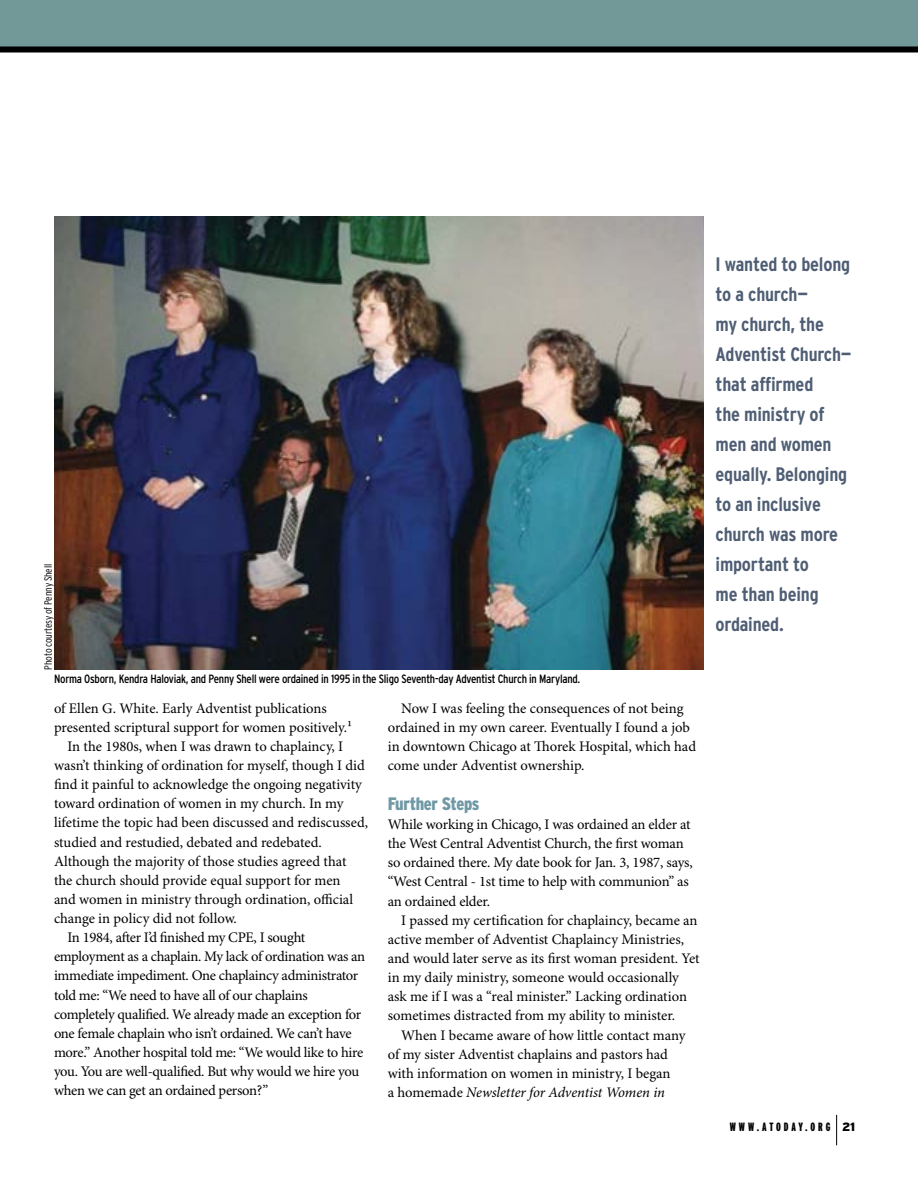
<style>
.page{position:relative;width:918px;height:1188px;background:#fff}
.page>*{position:absolute;margin:0;border:0;box-sizing:border-box;transform-origin:0 0}
.t1{font:700 condensed 19.5px/30px "Interstate";letter-spacing:-.01em;color:#4f5e74}
.t2{font:900 condensed 18px "Interstate";letter-spacing:-.02em;color:#7099a6}
.t3{font:14.7px/19.2px "Minion Pro";letter-spacing:-.01em;color:#000}
.t4{font:14.7px "Minion Pro";letter-spacing:-.03em;color:#000}
.t5{font:condensed 12px "Interstate";letter-spacing:-.02em;color:#000}
.t6{font:900 extra-condensed 12px "Interstate";letter-spacing:.245em;color:#000}
.t7{font:300 condensed 10.5px "Interstate";letter-spacing:-.02em;color:#000}
.s1{font-style:italic}
.s2{font-stretch:normal}
</style>
<div class="page">
<hr style="left:836px;top:1115px;width:1px;height:30px;background:#000">
<div style="left:0;top:0;width:918px;height:49px;background:#729897"></div>
<div style="left:0;top:46px;width:918px;height:6px;background:#000"></div>
<img style="left:54px;top:216px;width:650px;height:454px">
<p class="t7" style="left:42px;top:670px;width:107px;rotate:-90deg">Photo courtesy of Penny Shell</p>
<p class="t5" style="left:54px;top:672px;width:528px">Norma Osborn, Kendra Haloviak, and Penny Shell were ordained in 1995 in the Sligo Seventh-day Adventist Church in Maryland.</p>
<p class="t3" style="left:54px;top:699px;width:274px">of Ellen G. White. Early Adventist publications</p>
<p class="t3" style="left:54px;top:718px;width:300px">presented scriptural support for women positively.1</p>
<p class="t3" style="left:67px;top:737px;width:277px">In the 1980s, when I was drawn to chaplaincy, I</p>
<p class="t3" style="left:54px;top:756px;width:312px">wasn’t thinking of ordination for myself, though I did</p>
<p class="t3" style="left:54px;top:775px;width:310px">find it painful to acknowledge the ongoing negativity</p>
<p class="t3" style="left:54px;top:795px;width:291px">toward ordination of women in my church. In my</p>
<p class="t3" style="left:54px;top:814px;width:316px">lifetime the topic had been discussed and rediscussed,</p>
<p class="t3" style="left:54px;top:833px;width:269px">studied and restudied, debated and redebated.</p>
<p class="t3" style="left:54px;top:852px;width:294px">Although the majority of those studies agreed that</p>
<p class="t3" style="left:54px;top:871px;width:288px">the church should provide equal support for men</p>
<p class="t3" style="left:54px;top:890px;width:301px">and women in ministry through ordination, official</p>
<p class="t3" style="left:54px;top:909px;width:184px">change in policy did not follow.</p>
<p class="t3" style="left:67px;top:928px;width:239px">In 1984, after I’d finished my CPE, I sought</p>
<p class="t3" style="left:54px;top:948px;width:313px">employment as a chaplain. My lack of ordination was an</p>
<p class="t3" style="left:54px;top:967px;width:306px">immediate impediment. One chaplaincy administrator</p>
<p class="t3" style="left:54px;top:986px;width:255px">told me: “We need to have all of our chaplains</p>
<p class="t3" style="left:54px;top:1005px;width:309px">completely qualified. We already made an exception for</p>
<p class="t3" style="left:54px;top:1024px;width:299px">one female chaplain who isn’t ordained. We can’t have</p>
<p class="t4" style="left:54px;top:1043px;width:311px">more.” Another hospital told me: “We would like to hire</p>
<p class="t4" style="left:54px;top:1063px;width:307px">you. You are well-qualified. But why would we hire you</p>
<p class="t3" style="left:54px;top:1082px;width:216px">when we can get an ordained person?”</p>
<p class="t3" style="left:388px;top:699px;width:310px;text-indent:13px">Now I was feeling the consequences of not being ordained in my own career. Eventually I found a job in downtown Chicago at Thorek Hospital, which had come under Adventist ownership.</p>
<p class="t2" style="left:388px;top:794px;width:93px">Further Steps</p>
<p class="t3" style="left:388px;top:815px;width:307px">While working in Chicago, I was ordained an elder at the West Central Adventist Church, the first woman so ordained there. My date book for Jan. 3, 1987, says, “West Central - 1st time to help with communion” as an ordained elder.</p>
<p class="t3" style="left:388px;top:911px;width:313px;text-indent:13px">I passed my certification for chaplaincy, became an active member of Adventist Chaplaincy Ministries, and would later serve as its first woman president. Yet in my daily ministry, someone would occasionally ask me if I was a “real minister.” Lacking ordination sometimes distracted from my ability to minister.</p>
<p class="t3" style="left:388px;top:1026px;width:300px;text-indent:13px">When I became aware of how little contact many of my sister Adventist chaplains and pastors had with information on women in ministry, I began<br>a homemade <span class="s1">Newsletter for Adventist Women in</span></p>
<h1 class="t1" style="left:716px;top:249px;width:138px">I wanted to belong to a church—<br>my church, the<br>Adventist Church— that affirmed<br>the ministry of men and women equally. Belonging to an inclusive church was more important to<br>me than being ordained.</h1>
<p class="t6" style="left:730px;top:1121px;width:127px">WWW.ATODAY.ORG <span class="s2">21</span></p>
</div>
